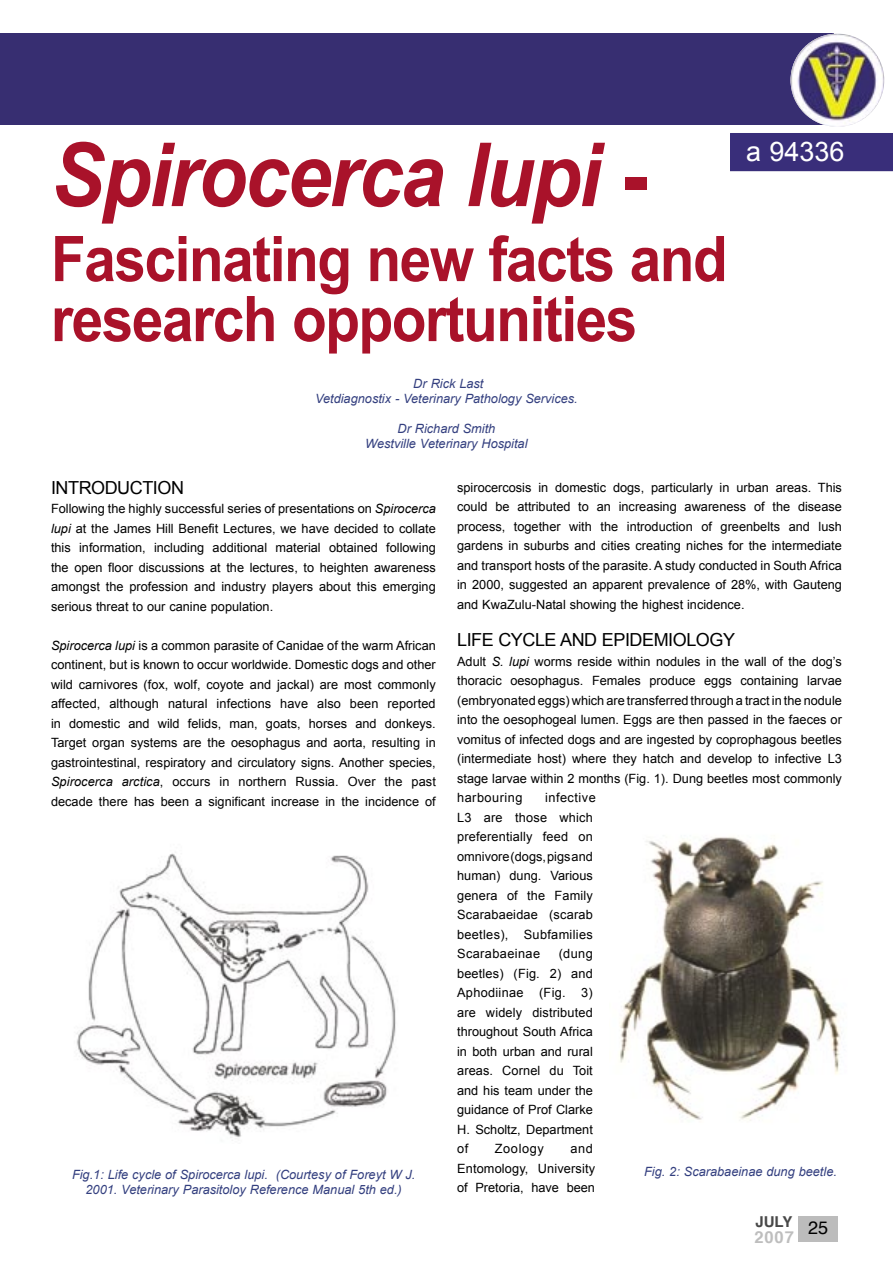
<style>
.page{position:relative;width:893px;height:1263px;background:#fff}
.page>*{position:absolute;margin:0;border:0;box-sizing:border-box;transform-origin:0 0}
.hoofopskrif{font:italic 700 88.5px "Arial";letter-spacing:-.025em;color:#a9122a;scale:.9 1}
.hoofopskrif-2{font:700 63px/60px "Arial";letter-spacing:-.025em;color:#a9122a;scale:.9 1}
.Body{font:27px "Arial";color:#fff}
.sub{font:18px "Arial";letter-spacing:-.025em;color:#000}
.t1{font:18px "Helvetica";color:#000}
.t2{font:700 16.5px "Helvetica";color:#bebebe}
.t3{font:700 15px "Helvetica";color:#484848}
.BODY{font:12.75px/19.5px "Arial";color:#000;text-align:justify}
.byskrif{font:italic 12.75px/15px "Arial";color:#333f7f;text-align:center}
.BODY-2{font:12.75px "Arial";letter-spacing:.05em;color:#000}
.s1{font-style:normal}
.s2{font-style:italic}
</style>
<div class="page">
<div style="left:799px;top:1216px;width:39px;height:26px;background:#bcbcbc"></div>
<div style="left:0;top:33px;width:834px;height:91px;background:#372e71"></div>
<img style="left:790px;top:34px;width:94px;height:93px;border-radius:50%">
<div style="left:730px;top:133px;width:163px;height:38px;background:#392e7a"></div>
<img style="left:76px;top:853px;width:320px;height:285px">
<img style="left:620px;top:837px;width:222px;height:284px">
<p class="hoofopskrif" style="left:51px;top:125px;width:664px">Spirocerca lupi <span class="s1">-</span></p>
<p class="hoofopskrif-2" style="left:51px;top:229px;width:753px">Fascinating new facts and research opportunities</p>
<p class="byskrif" style="left:413px;top:376px;width:72px">Dr Rick Last</p>
<p class="byskrif" style="left:315px;top:391px;width:264px">Vetdiagnostix - Veterinary Pathology Services.</p>
<p class="byskrif" style="left:398px;top:421px;width:99px">Dr Richard Smith</p>
<p class="byskrif" style="left:365px;top:436px;width:164px">Westville Veterinary Hospital</p>
<p class="sub" style="left:51px;top:477px;width:135px">INTRODUCTION</p>
<p class="BODY" style="left:51px;top:499px;width:386px">Following the highly successful series of presentations on <span class="s2">Spirocerca lupi</span> at the James Hill Benefit Lectures, we have decided to collate this information, including additional material obtained following the open floor discussions at the lectures, to heighten awareness amongst the profession and industry players about this emerging serious threat to our canine population.</p>
<p class="BODY" style="left:51px;top:636px;width:386px"><span class="s2">Spirocerca lupi</span> is a common parasite of Canidae of the warm African continent, but is known to occur worldwide. Domestic dogs and other wild carnivores (fox, wolf, coyote and jackal) are most commonly affected, although natural infections have also been reported in domestic and wild felids, man, goats, horses and donkeys.<br>Target organ systems are the oesophagus and aorta, resulting in gastrointestinal, respiratory and circulatory signs. Another species, <span class="s2">Spirocerca arctica</span>, occurs in northern Russia. Over the past decade there has been a significant increase in the incidence of</p>
<p class="Body" style="left:746px;top:136px;width:100px">a 94336</p>
<p class="BODY" style="left:457px;top:477px;width:386px">spirocercosis in domestic dogs, particularly in urban areas. This could be attributed to an increasing awareness of the disease process, together with the introduction of greenbelts and lush gardens in suburbs and cities creating niches for the intermediate and transport hosts of the parasite. A study conducted in South Africa in 2000, suggested an apparent prevalence of 28%, with Gauteng and KwaZulu-Natal showing the highest incidence.</p>
<p class="sub" style="left:457px;top:630px;width:279px">LIFE CYCLE AND EPIDEMIOLOGY</p>
<p class="BODY" style="left:457px;top:651px;width:386px">Adult <span class="s2">S. lupi</span> worms reside within nodules in the wall of the dog’s thoracic oesophagus. Females produce eggs containing larvae (embryonated eggs) which are transferred through a tract in the nodule into the oesophogeal lumen. Eggs are then passed in the faeces or vomitus of infected dogs and are ingested by coprophagous beetles (intermediate host) where they hatch and develop to infective L3 stage larvae within 2 months (Fig. 1). Dung beetles most commonly harbouring</p>
<p class="BODY" style="left:457px;top:788px;width:140px;text-align:left;text-indent:88px">infective<br>L3 are those which preferentially feed on omnivore (dogs, pigs and human) dung. Various genera of the Family<br>Scarabaeidae (scarab beetles), Subfamilies<br>Scarabaeinae</p>
<p class="BODY" style="left:457px;top:944px;width:137px;text-indent:102px">(dung beetles) (Fig. 2) and Aphodiinae (Fig. 3) are widely distributed throughout South Africa in both urban and rural areas. Cornel du Toit and his team under the guidance of Prof Clarke H. Scholtz, Department of</p>
<p class="BODY" style="left:457px;top:1139px;width:139px;text-align:left;text-indent:113px">and<br>Entomology, University of Pretoria, have been</p>
<p class="BODY-2" style="left:495px;top:1141px;width:51px">Zoology</p>
<p class="byskrif" style="left:72px;top:1167px;width:345px">Fig.1: Life cycle of Spirocerca lupi. (Courtesy of Foreyt W J.<br>2001. Veterinary Parasitoloy Reference Manual 5th ed.)</p>
<p class="byskrif" style="left:644px;top:1164px;width:194px">Fig. 2: Scarabaeinae dung beetle.</p>
<p class="t3" style="left:755px;top:1211px;width:38px">JULY</p>
<p class="t2" style="left:754px;top:1226px;width:41px">2007</p>
<p class="t1" style="left:808px;top:1215px;width:22px">25</p>
</div>
